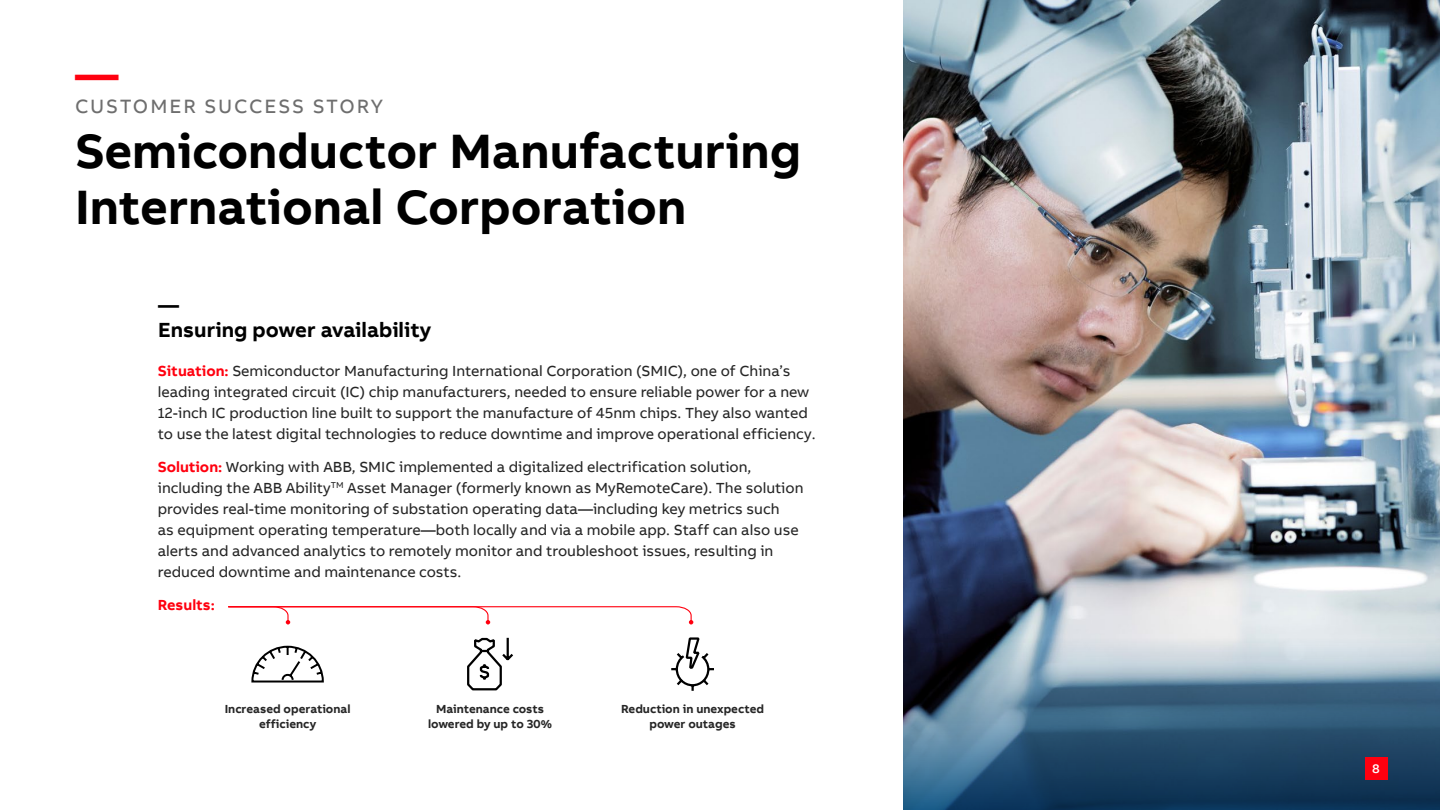
<style>
.page{position:relative;width:1440px;height:810px;background:#fff}
.page>*{position:absolute;margin:0;border:0;box-sizing:border-box;transform-origin:0 0}
.t1{font:700 49.5px/55.5px "AB Bvoice Arabic";color:#000}
.t2{font:700 43.5px "AB Bvoice Arabic";color:#ff000f}
.t3{font:700 21px/25.2px "AB Bvoice Arabic";color:#000}
.t4{font:19.8px "AB Bvoice Arabic";letter-spacing:.1em;color:#6e6e6e}
.t5{font:15px/21px "AB Bvoice Arabic";color:#262626}
.t6{font:700 15px "AB Bvoice Arabic";color:#ff000f}
.t7{font:500 12.75px "AB Bvoice Arabic";color:#fff}
.t8{font:700 12px/14.4px "AB Bvoice Arabic";color:#262626;text-align:center}
.s1{font-weight:700;color:#ff000f}
</style>
<div class="page">
<img style="left:904px;top:0;width:536px;height:637px">
<svg style="left:904px;top:637px;width:536px;height:173px;background:#4b6b85"></svg>
<div style="left:1365px;top:757px;width:23px;height:23px;background:#ff000f"></div>
<svg style="left:228px;top:606px;width:465px;height:18px"></svg>
<svg style="left:671px;top:637px;width:43px;height:54px"></svg>
<svg style="left:251px;top:645px;width:73px;height:38px"></svg>
<svg style="left:467px;top:637px;width:46px;height:54px"></svg>
<h2 class="t2" style="left:75px;top:49px;width:45px">—</h2>
<h3 class="t4" style="left:75px;top:93px;width:309px">CUSTOMER SUCCESS STORY</h3>
<h1 class="t1" style="left:75px;top:123px;width:728px">Semiconductor Manufacturing<br>International Corporation</h1>
<h3 class="t3" style="left:158px;top:292px;width:274px">—<br>Ensuring power availability</h3>
<p class="t5" style="left:158px;top:361px;width:659px"><span class="s1">Situation:</span> Semiconductor Manufacturing International Corporation (SMIC), one of China’s leading integrated circuit (IC) chip manufacturers, needed to ensure reliable power for a new 12-inch IC production line built to support the manufacture of 45nm chips. They also wanted to use the latest digital technologies to reduce downtime and improve operational efficiency.</p>
<p class="t5" style="left:158px;top:457px;width:647px"><span class="s1">Solution:</span> Working with ABB, SMIC implemented a digitalized electrification solution, including the ABB Ability<sup>TM</sup> Asset Manager (formerly known as MyRemoteCare). The solution provides real-time monitoring of substation operating data—including key metrics such<br>as equipment operating temperature—both locally and via a mobile app. Staff can also use alerts and advanced analytics to remotely monitor and troubleshoot issues, resulting in reduced downtime and maintenance costs.</p>
<p class="t6" style="left:158px;top:596px;width:59px">Results:</p>
<p class="t8" style="left:225px;top:702px;width:127px">Increased operational efficiency</p>
<p class="t8" style="left:428px;top:702px;width:126px">Maintenance costs lowered by up to 30%</p>
<p class="t8" style="left:621px;top:702px;width:144px">Reduction in unexpected power outages</p>
<p class="t7" style="left:1372px;top:760px;width:9px">8</p>
</div>
